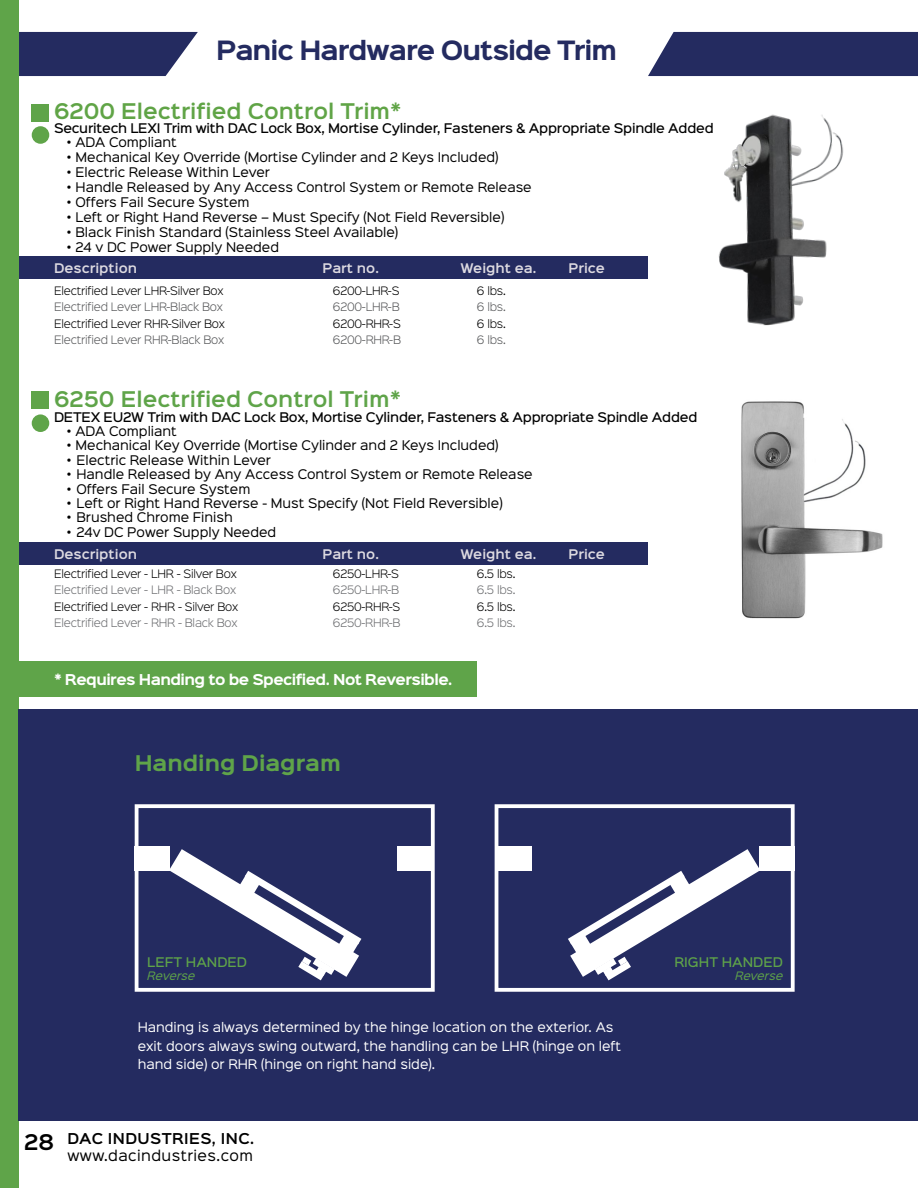
<style>
.page{position:relative;width:918px;height:1188px;background:#fff}
.page>*{position:absolute;margin:0;border:0;box-sizing:border-box;transform-origin:0 0}
.t1{font:700 24px "Sinkin Sans 700";letter-spacing:-.04em;color:#242b60}
.t2{font:600 19.5px "Sinkin Sans 600";color:#60a446}
.t3{font:600 19.5px "Sinkin Sans 600";color:#5fa449}
.t4{font:700 19.5px "Sinkin Sans 700";color:#5fa449}
.t5{font:700 13.5px "Sinkin Sans 700";letter-spacing:-.04em;color:#fff}
.t6{font:13.5px "Sinkin Sans 400";letter-spacing:.03em;color:#000}
.t7{font:600 13.5px "Sinkin Sans 600";letter-spacing:.03em;color:#000}
.t8{font:12px "Sinkin Sans 400";color:#000}
.t9{font:500 12px "Sinkin Sans 500";letter-spacing:-.02em;color:#000}
.t10{font:12px/18.8px "Sinkin Sans 400";color:#fff}
.t11{font:600 12px "Sinkin Sans 600";color:#dddae1}
.t12{font:500 12px "Sinkin Sans 500";color:#5fa449}
.t13{font:300 10.5px "Sinkin Sans 300";letter-spacing:-.02em;color:#000}
.t14{font:300 10.5px "Sinkin Sans 300";letter-spacing:-.02em;color:#6d6e71}
.t15{font:300 10.5px "Sinkin Sans 300";letter-spacing:-.02em;color:#58595b}
.t16{font:italic 10.5px "Sinkin Sans 400";color:#5fa449}
.s1{font-size:19.5px}
</style>
<div class="page">
<svg style="left:19px;top:32px;width:179px;height:44px;background:#373e6e"></svg>
<div style="left:0;top:0;width:19px;height:1188px;background:#5fa449"></div>
<div style="left:19px;top:709px;width:899px;height:411px;background:#242b60"></div>
<svg style="left:170px;top:849px;width:191px;height:131px"></svg>
<div style="left:135px;top:846px;width:35px;height:25px;background:#fff"></div>
<div style="left:397px;top:846px;width:36px;height:25px;background:#fff"></div>
<div style="left:135px;top:804px;width:300px;height:188px;border:4px solid #fff"></div>
<svg style="left:568px;top:849px;width:191px;height:131px"></svg>
<div style="left:759px;top:846px;width:36px;height:25px;background:#fff"></div>
<div style="left:497px;top:846px;width:35px;height:25px;background:#fff"></div>
<div style="left:495px;top:804px;width:300px;height:188px;border:4px solid #fff"></div>
<img style="left:651px;top:76px;width:253px;height:250px">
<div style="left:19px;top:256px;width:629px;height:23px;background:#242b60"></div>
<div style="left:19px;top:542px;width:629px;height:23px;background:#242b60"></div>
<div style="left:648px;top:32px;width:270px;height:44px;background:#242b60"></div>
<img style="left:741px;top:401px;width:142px;height:218px">
<div style="left:4px;top:662px;width:473px;height:35px;background:#5fa449"></div>
<div style="left:32px;top:104px;width:17px;height:18px;background:#5fa449"></div>
<div style="left:32px;top:392px;width:17px;height:17px;background:#5fa449"></div>
<div style="left:32px;top:126px;width:17px;height:18px;background:#5fa449;border-radius:50%"></div>
<div style="left:32px;top:414px;width:17px;height:18px;background:#5fa449;border-radius:50%"></div>
<p class="t1" style="left:216px;top:38px;width:403px">Panic Hardware Outside Trim</p>
<p class="t2" style="left:54px;top:94px;width:349px">6200 Electrified Control Trim*</p>
<p class="t9" style="left:54px;top:118px;width:661px">Securitech LEXI Trim with DAC Lock Box, Mortise Cylinder, Fasteners &amp; Appropriate Spindle Added</p>
<p class="t8" style="left:68px;top:132px;width:111px">• ADA Compliant</p>
<p class="t8" style="left:68px;top:147px;width:433px">• Mechanical Key Override (Mortise Cylinder and 2 Keys Included)</p>
<p class="t8" style="left:68px;top:162px;width:204px">• Electric Release Within Lever</p>
<p class="t8" style="left:68px;top:177px;width:466px">• Handle Released by Any Access Control System or Remote Release</p>
<p class="t8" style="left:68px;top:192px;width:184px">• Offers Fail Secure System</p>
<p class="t8" style="left:68px;top:207px;width:438px">• Left or Right Hand Reverse – Must Specify (Not Field Reversible)</p>
<p class="t8" style="left:68px;top:222px;width:332px">• Black Finish Standard (Stainless Steel Available)</p>
<p class="t8" style="left:68px;top:237px;width:213px">• 24 v DC Power Supply Needed</p>
<p class="t11" style="left:54px;top:258px;width:85px">Description</p>
<p class="t11" style="left:322px;top:258px;width:58px">Part no.</p>
<p class="t11" style="left:460px;top:258px;width:77px">Weight ea.</p>
<p class="t11" style="left:568px;top:258px;width:38px">Price</p>
<p class="t13" style="left:54px;top:282px;width:171px">Electrified Lever LHR-Silver Box</p>
<p class="t13" style="left:333px;top:282px;width:68px">6200-LHR-S</p>
<p class="t13" style="left:477px;top:282px;width:30px">6 lbs.</p>
<p class="t15" style="left:54px;top:298px;width:170px">Electrified Lever LHR-Black Box</p>
<p class="t15" style="left:333px;top:298px;width:68px">6200-LHR-B</p>
<p class="t15" style="left:477px;top:298px;width:30px">6 lbs.</p>
<p class="t13" style="left:54px;top:315px;width:173px">Electrified Lever RHR-Silver Box</p>
<p class="t13" style="left:333px;top:315px;width:69px">6200-RHR-S</p>
<p class="t13" style="left:477px;top:315px;width:30px">6 lbs.</p>
<p class="t15" style="left:54px;top:331px;width:172px">Electrified Lever RHR-Black Box</p>
<p class="t15" style="left:333px;top:331px;width:70px">6200-RHR-B</p>
<p class="t15" style="left:477px;top:331px;width:30px">6 lbs.</p>
<p class="t3" style="left:54px;top:382px;width:348px">6250 Electrified Control Trim*</p>
<p class="t9" style="left:54px;top:407px;width:645px">DETEX EU2W Trim with DAC Lock Box, Mortise Cylinder, Fasteners &amp; Appropriate Spindle Added</p>
<p class="t8" style="left:68px;top:421px;width:111px">• ADA Compliant</p>
<p class="t8" style="left:68px;top:436px;width:433px">• Mechanical Key Override (Mortise Cylinder and 2 Keys Included)</p>
<p class="t8" style="left:68px;top:450px;width:205px">• Electric Release Within Lever</p>
<p class="t8" style="left:68px;top:464px;width:467px">• Handle Released by Any Access Control System or Remote Release</p>
<p class="t8" style="left:68px;top:479px;width:184px">• Offers Fail Secure System</p>
<p class="t8" style="left:68px;top:493px;width:437px">• Left or Right Hand Reverse - Must Specify (Not Field Reversible)</p>
<p class="t8" style="left:68px;top:508px;width:167px">• Brushed Chrome Finish</p>
<p class="t8" style="left:68px;top:522px;width:210px">• 24v DC Power Supply Needed</p>
<p class="t11" style="left:54px;top:543px;width:85px">Description</p>
<p class="t11" style="left:322px;top:543px;width:58px">Part no.</p>
<p class="t11" style="left:460px;top:543px;width:77px">Weight ea.</p>
<p class="t11" style="left:568px;top:543px;width:38px">Price</p>
<p class="t13" style="left:54px;top:565px;width:184px">Electrified Lever - LHR - Silver Box</p>
<p class="t13" style="left:333px;top:565px;width:68px">6250-LHR-S</p>
<p class="t13" style="left:477px;top:565px;width:40px">6.5 lbs.</p>
<p class="t14" style="left:54px;top:582px;width:184px">Electrified Lever - LHR - Black Box</p>
<p class="t14" style="left:333px;top:582px;width:68px">6250-LHR-B</p>
<p class="t14" style="left:477px;top:582px;width:40px">6.5 lbs.</p>
<p class="t13" style="left:54px;top:598px;width:186px">Electrified Lever - RHR - Silver Box</p>
<p class="t13" style="left:333px;top:598px;width:69px">6250-RHR-S</p>
<p class="t13" style="left:477px;top:598px;width:40px">6.5 lbs.</p>
<p class="t14" style="left:54px;top:615px;width:185px">Electrified Lever - RHR - Black Box</p>
<p class="t14" style="left:333px;top:615px;width:69px">6250-RHR-B</p>
<p class="t14" style="left:477px;top:615px;width:40px">6.5 lbs.</p>
<p class="t5" style="left:54px;top:673px;width:400px">* Requires Handing to be Specified. Not Reversible.</p>
<p class="t4" style="left:135px;top:753px;width:208px">Handing Diagram</p>
<p class="t12" style="left:147px;top:952px;width:101px">LEFT HANDED</p>
<p class="t16" style="left:147px;top:967px;width:49px">Reverse</p>
<p class="t10" style="left:138px;top:1017px;width:485px">Handing is always determined by the hinge location on the exterior. As exit doors always swing outward, the handling can be LHR (hinge on left hand side) or RHR (hinge on right hand side).</p>
<p class="t7" style="left:24px;top:1127px;width:232px"><span class="s1">28</span> DAC INDUSTRIES, INC.</p>
<p class="t6" style="left:68px;top:1144px;width:187px">www.dacindustries.com</p>
<p class="t12" style="left:674px;top:952px;width:110px">RIGHT HANDED</p>
<p class="t16" style="left:735px;top:967px;width:49px">Reverse</p>
</div>
